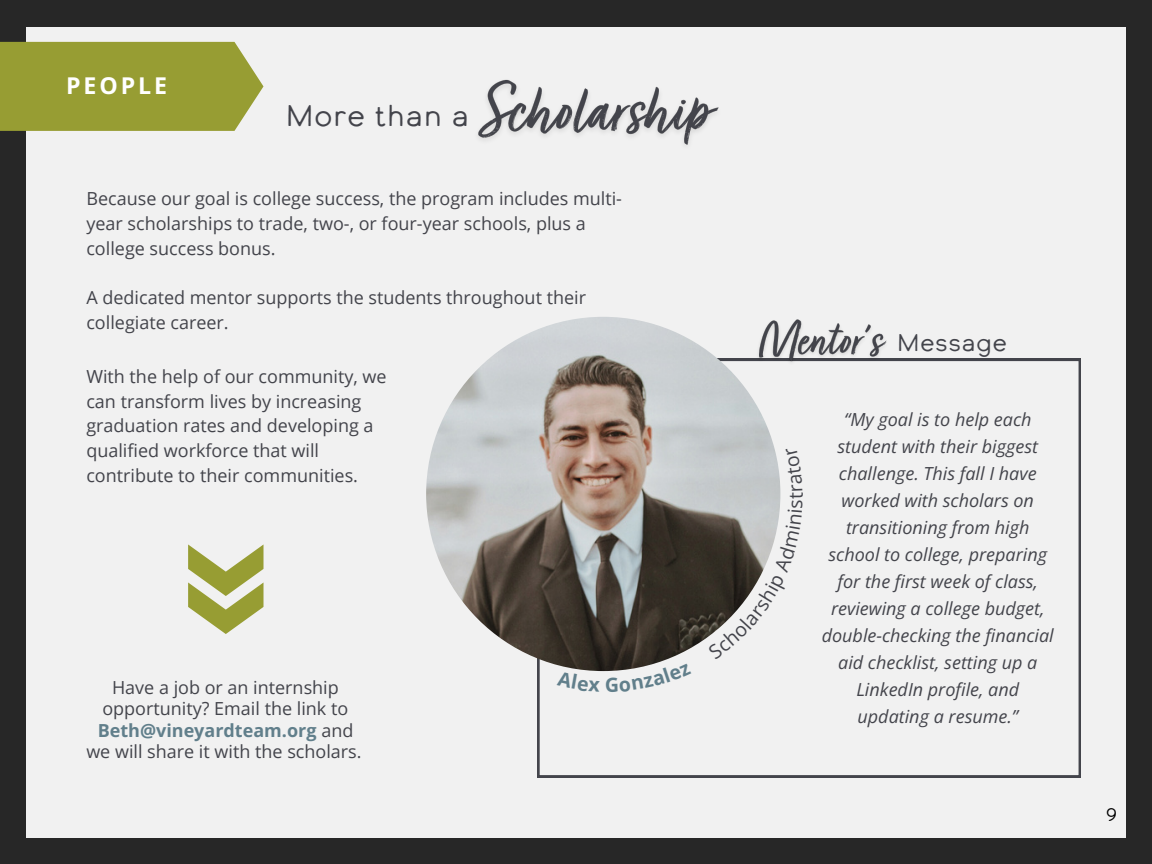
<style>
.page{position:relative;width:1152px;height:864px;background:#272727}
.page>*{position:absolute;margin:0;border:0;box-sizing:border-box;transform-origin:0 0}
.t1{font:30px "Calder LC";color:#43444b}
.t2{font:24.3px "Calder LC";color:#43444b}
.t3{font:700 23.1px "Open Sans";letter-spacing:.125em;color:#fff}
.t4{font:19.5px "Open Sans";color:#43444b}
.t5{font:18px/24.8px "Open Sans";color:#43444b}
.t6{font:italic 18px/27px "Open Sans";color:#43444b;text-align:center}
.t7{font:18px "Calder LC";color:#000}
.s1{font-weight:700;color:#617f8b}
</style>
<div class="page">
<div style="left:26px;top:27px;width:1100px;height:810px;background:#f1f1f1"></div>
<div style="left:0;top:42px;width:264px;height:89px;background:#979d33"></div>
<img style="left:478px;top:79px;width:241px;height:66px">
<svg style="left:537px;top:359px;width:544px;height:418px"></svg>
<img style="left:426px;top:317px;width:354px;height:354px;border-radius:50%">
<svg style="left:188px;top:544px;width:76px;height:90px"></svg>
<img style="left:752px;top:319px;width:141px;height:52px">
<svg style="left:557px;top:672px;width:43px;height:20px"></svg>
<svg style="left:606px;top:663px;width:85px;height:29px"></svg>
<svg style="left:708px;top:500px;width:95px;height:159px"></svg>
<svg style="left:786px;top:446px;width:17px;height:45px"></svg>
<p class="t3" style="left:66px;top:69px;width:102px">PEOPLE</p>
<p class="t1" style="left:286px;top:103px;width:186px">More than a</p>
<p class="t5" style="left:86px;top:186px;width:537px">Because our goal is college success, the program includes multi&shy;year scholarships to trade, two-, or four-year schools, plus a college success bonus.</p>
<p class="t5" style="left:86px;top:285px;width:501px">A dedicated mentor supports the students throughout their collegiate career.</p>
<p class="t5" style="left:86px;top:364px;width:302px">With the help of our community, we can transform lives by increasing graduation rates and developing a qualified workforce that will contribute to their communities.</p>
<p class="t5" style="left:86px;top:676px;width:277px;line-height:21.3px;text-align:center">Have a job or an internship opportunity? Email the link to<br><span class="s1">Beth@vineyardteam.org</span> and we will share it with the scholars.</p>
<p class="t2" style="left:897px;top:332px;width:112px">Message</p>
<p class="t4" style="left:782px;top:499px;width:9px;rotate:-90deg">t</p>
<p class="t6" style="left:822px;top:406px;width:234px">“My goal is to help each student with their biggest challenge. This fall I have worked with scholars on transitioning from high school to college, preparing for the first week of class, reviewing a college budget, double-checking the financial aid checklist, setting up a<br>LinkedIn profile, and updating a resume.”</p>
<p class="t7" style="left:1106px;top:807px;width:13px">9</p>
</div>
